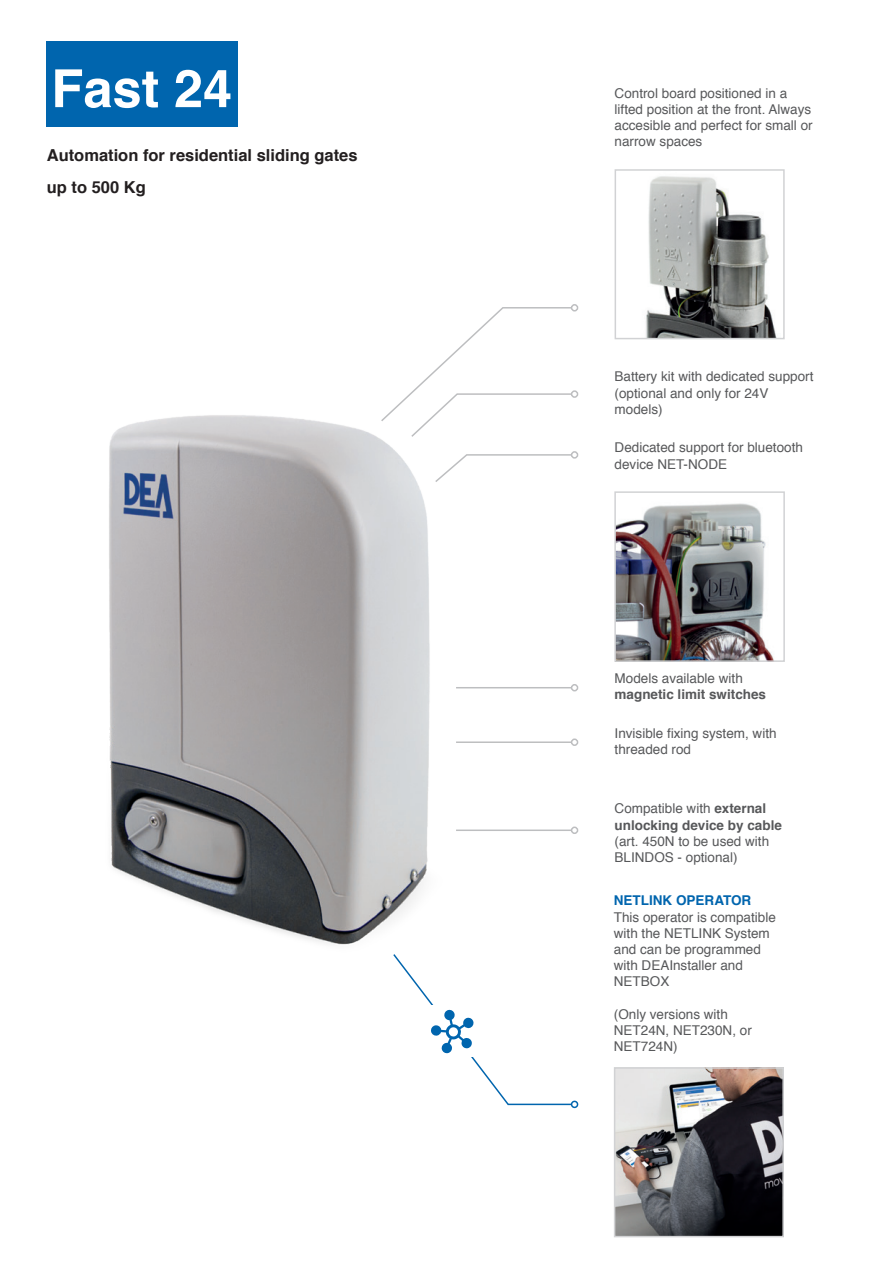
<style>
.page{position:relative;width:893px;height:1263px;background:#fff}
.page>*{position:absolute;margin:0;border:0;box-sizing:border-box;transform-origin:0 0}
.t1{font:700 52.5px "Helvetica";color:#fff}
.t2{font:700 16.5px/32.4px "Helvetica";color:#231f20}
.t3{font:13.5px/16.2px "Helvetica";color:#57585a}
.t4{font:700 13.5px/16.2px "Helvetica";color:#57585a}
.t5{font:700 13.5px "Helvetica";color:#0065ae}
.s1{font-weight:400}
</style>
<div class="page">
<img style="left:109px;top:415px;width:352px;height:530px">
<div style="left:47px;top:42px;width:191px;height:85px;background:#0065ae"></div>
<img style="left:617px;top:503px;width:157px;height:156px">
<div style="left:614px;top:491px;width:171px;height:171px;border:2px solid #d1d2d4"></div>
<img style="left:646px;top:176px;width:130px;height:160px">
<div style="left:615px;top:169px;width:170px;height:170px;border:2px solid #d1d2d4"></div>
<img style="left:617px;top:1070px;width:164px;height:164px">
<div style="left:614px;top:1067px;width:170px;height:170px;border:2px solid #d1d2d4"></div>
<div style="left:571px;top:390px;width:7px;height:8px;border:2px solid #fff;border-radius:50%"></div>
<svg style="left:434px;top:453px;width:137px;height:31px"></svg>
<div style="left:571px;top:451px;width:7px;height:8px;border:2px solid #fff;border-radius:50%"></div>
<hr style="left:456px;top:829px;width:116px;height:2px;background:#fff">
<div style="left:571px;top:826px;width:7px;height:8px;border:2px solid #fff;border-radius:50%"></div>
<hr style="left:456px;top:687px;width:116px;height:1px;background:#fff">
<div style="left:571px;top:684px;width:7px;height:7px;border:2px solid #fff;border-radius:50%"></div>
<hr style="left:456px;top:741px;width:116px;height:2px;background:#fff">
<div style="left:571px;top:738px;width:7px;height:8px;border:2px solid #fff;border-radius:50%"></div>
<svg style="left:379px;top:307px;width:194px;height:131px"></svg>
<div style="left:571px;top:304px;width:7px;height:8px;border:2px solid #fff;border-radius:50%"></div>
<div style="left:571px;top:1100px;width:7px;height:8px;border:2px solid #0065ae;border-radius:50%"></div>
<svg style="left:393px;top:954px;width:180px;height:152px"></svg>
<h1 class="t1" style="left:51px;top:46px;width:182px">Fast 24</h1>
<p class="t2" style="left:47px;top:140px;width:312px">Automation for residential sliding gates up to 500 Kg</p>
<p class="t3" style="left:615px;top:86px;width:200px">Control board positioned in a lifted position at the front. Always accesible and perfect for small or narrow spaces</p>
<p class="t3" style="left:615px;top:370px;width:200px">Battery kit with dedicated support (optional and only for 24V models)</p>
<p class="t3" style="left:615px;top:441px;width:190px">Dedicated support for bluetooth device NET-NODE</p>
<p class="t3" style="left:615px;top:671px;width:130px">Models available with</p>
<p class="t4" style="left:615px;top:688px;width:153px">magnetic limit switches</p>
<p class="t3" style="left:615px;top:726px;width:164px">Invisible fixing system, with threaded rod</p>
<p class="t4" style="left:615px;top:802px;width:169px"><span class="s1">Compatible with</span> external unlocking device by cable</p>
<p class="t3" style="left:615px;top:834px;width:156px">(art. 450N to be used with<br>BLINDOS - optional)</p>
<p class="t5" style="left:614px;top:895px;width:139px">NETLINK OPERATOR</p>
<p class="t3" style="left:614px;top:910px;width:164px">This operator is compatible with the NETLINK System and can be programmed with DEAInstaller and<br>NETBOX</p>
<p class="t3" style="left:614px;top:1007px;width:140px">(Only versions with<br>NET24N, NET230N, or<br>NET724N)</p>
</div>
